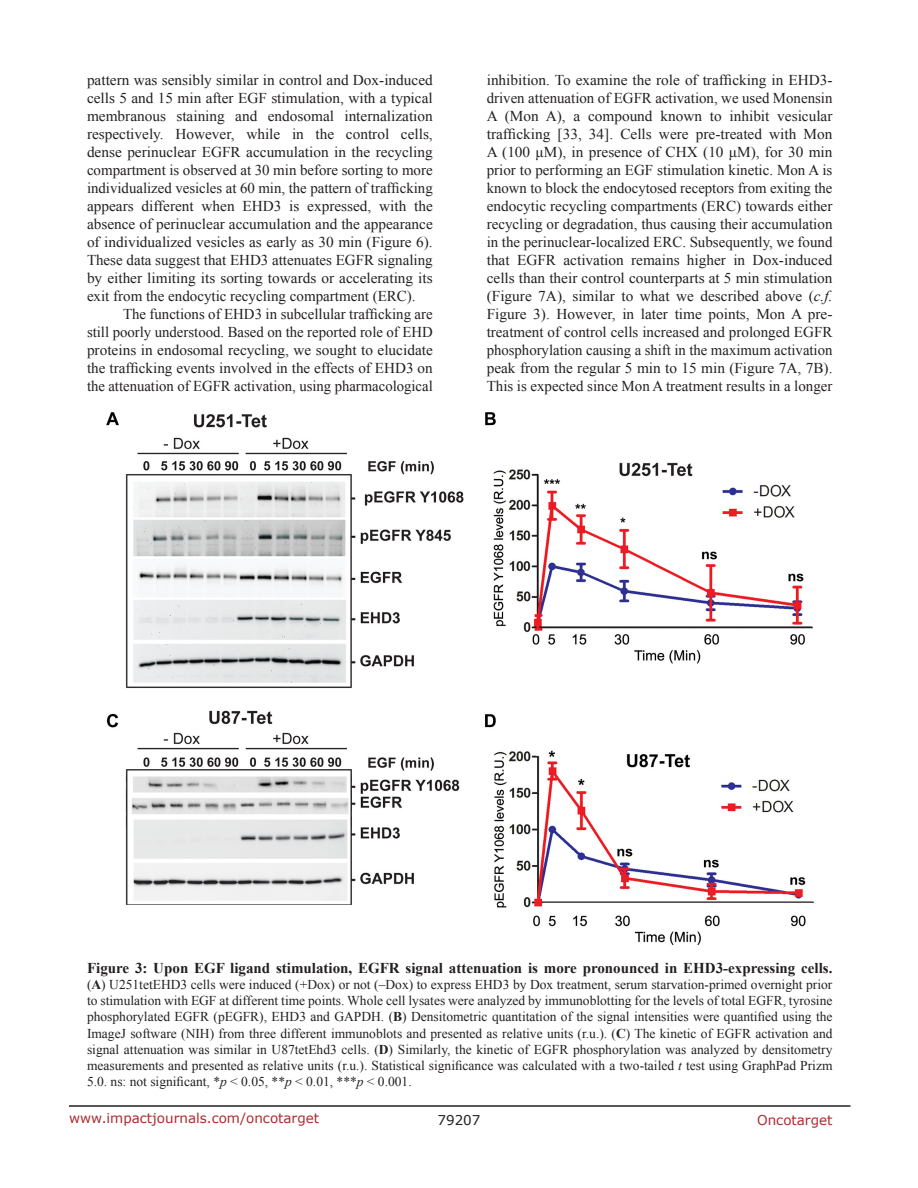
<style>
.page{position:relative;width:918px;height:1188px;background:#fff}
.page>*{position:absolute;margin:0;border:0;box-sizing:border-box;transform-origin:0 0}
.BodyText{font:15px/18px "Times New Roman";color:#231f20;text-align:justify}
.FigureText{font:700 15px "Times New Roman";color:#231f20}
.FigureText-2{font:13.5px/16.2px "Times New Roman";color:#231f20;text-align:justify}
.t1{font:13.5px "Verdana";color:#ac2b31}
.t2{font:13.5px "Verdana";color:#231f20}
.s1{font-style:italic}
.s2{font-weight:700}
</style>
<div class="page">
<hr style="left:69px;top:1105px;width:781px;height:2px;background:#231f20">
<img style="left:107px;top:412px;width:706px;height:533px">
<p class="BodyText" style="left:87px;top:71px;width:347px">pattern was sensibly similar in control and Dox-induced cells 5 and 15 min after EGF stimulation, with a typical membranous staining and endosomal internalization respectively. However, while in the control cells, dense perinuclear EGFR accumulation in the recycling compartment is observed at 30 min before sorting to more individualized vesicles at 60 min, the pattern of trafficking appears different when EHD3 is expressed, with the absence of perinuclear accumulation and the appearance of individualized vesicles as early as 30 min (Figure 6).<br>These data suggest that EHD3 attenuates EGFR signaling by either limiting its sorting towards or accelerating its exit from the endocytic recycling compartment (ERC).</p>
<p class="BodyText" style="left:87px;top:305px;width:347px;text-indent:36px">The functions of EHD3 in subcellular trafficking are still poorly understood. Based on the reported role of EHD proteins in endosomal recycling, we sought to elucidate the trafficking events involved in the effects of EHD3 on the attenuation of EGFR activation, using pharmacological</p>
<p class="BodyText" style="left:487px;top:71px;width:347px">inhibition. To examine the role of trafficking in EHD3- driven attenuation of EGFR activation, we used Monensin A (Mon A), a compound known to inhibit vesicular trafficking [33, 34]. Cells were pre-treated with Mon A (100 μM), in presence of CHX (10 μM), for 30 min prior to performing an EGF stimulation kinetic. Mon A is known to block the endocytosed receptors from exiting the endocytic recycling compartments (ERC) towards either recycling or degradation, thus causing their accumulation in the perinuclear-localized ERC. Subsequently, we found that EGFR activation remains higher in Dox-induced cells than their control counterparts at 5 min stimulation (Figure 7A), similar to what we described above (<span class="s1">c.f.<br></span>Figure 3). However, in later time points, Mon A pre&shy;treatment of control cells increased and prolonged EGFR phosphorylation causing a shift in the maximum activation peak from the regular 5 min to 15 min (Figure 7A, 7B).<br>This is expected since Mon A treatment results in a longer</p>
<p class="FigureText" style="left:87px;top:957px;width:747px">Figure 3: Upon EGF ligand stimulation, EGFR signal attenuation is more pronounced in EHD3-expressing cells.</p>
<p class="FigureText-2" style="left:87px;top:976px;width:747px">(<span class="s2">A</span>) U251tetEHD3 cells were induced (+Dox) or not (–Dox) to express EHD3 by Dox treatment, serum starvation-primed overnight prior to stimulation with EGF at different time points. Whole cell lysates were analyzed by immunoblotting for the levels of total EGFR, tyrosine phosphorylated EGFR (pEGFR), EHD3 and GAPDH. (<span class="s2">B</span>) Densitometric quantitation of the signal intensities were quantified using the ImageJ software (NIH) from three different immunoblots and presented as relative units (r.u.). (<span class="s2">C</span>) The kinetic of EGFR activation and signal attenuation was similar in U87tetEhd3 cells. (<span class="s2">D</span>) Similarly, the kinetic of EGFR phosphorylation was analyzed by densitometry measurements and presented as relative units (r.u.). Statistical significance was calculated with a two-tailed <span class="s1">t</span> test using GraphPad Prizm 5.0. ns: not significant, *<span class="s1">p</span> &lt; 0.05, **<span class="s1">p</span> &lt; 0.01, ***<span class="s1">p</span> &lt; 0.001.</p>
<p class="t1" style="left:69px;top:1109px;width:252px">www.impactjournals.com/oncotarget</p>
<p class="t2" style="left:438px;top:1111px;width:44px">79207</p>
<p class="t1" style="left:757px;top:1111px;width:77px">Oncotarget</p>
</div>
